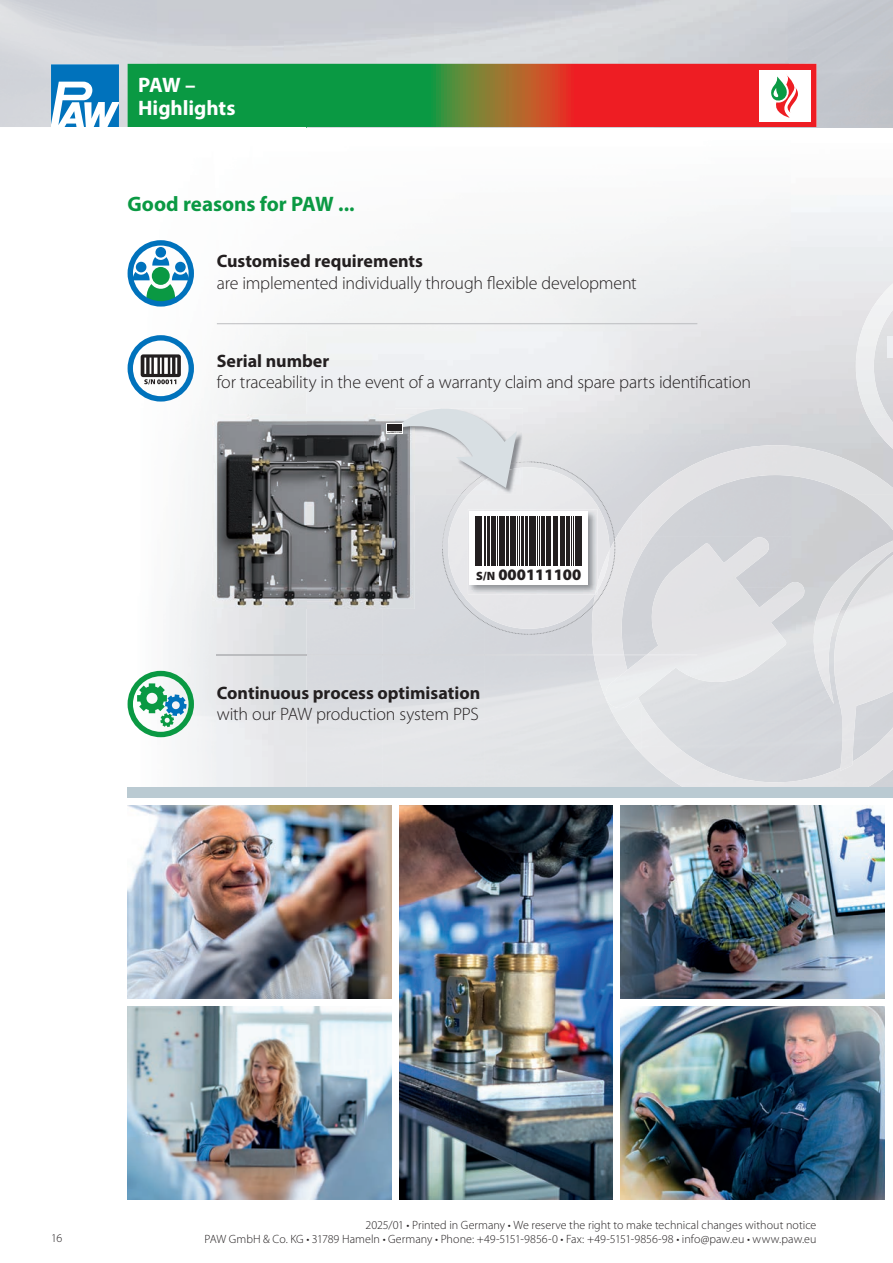
<style>
.page{position:relative;width:893px;height:1263px;background:#fff}
.page>*{position:absolute;margin:0;border:0;box-sizing:border-box;transform-origin:0 0}
.t1{font:700 21px "Myriad Pro";color:#0a9943}
.t2{font:700 21px/22.5px "Myriad Pro";letter-spacing:-.005em;color:#fff}
.t3{font:300 18px "Myriad Pro";letter-spacing:-.01em;color:#231f20}
.t4{font:700 18px "Myriad Pro";color:#231f20}
.t5{font:900 16.05px "Myriad Pro";color:#231f20}
.t6{font:300 12px/13.5px "Myriad Pro";letter-spacing:.005em;color:#231f20;text-align:right}
.t7{font:900 2.25px "Myriad Pro";color:#231f20}
.s1{font-size:1.65px}
.s2{font-size:12px}
</style>
<div class="page">
<div style="left:788px;top:0;width:105px;height:127px;background:#c3c6cd"></div>
<svg style="left:128px;top:64px;width:688px;height:63px;background:#76703f"></svg>
<img style="left:306px;top:127px;width:485px;height:307px">
<img style="left:856px;top:283px;width:37px;height:162px">
<svg style="left:692px;top:797px;width:166px;height:9px"></svg>
<img style="left:641px;top:448px;width:101px;height:89px">
<img style="left:742px;top:445px;width:151px;height:50px">
<img style="left:591px;top:503px;width:51px;height:251px">
<img style="left:849px;top:494px;width:44px;height:36px">
<img style="left:641px;top:708px;width:51px;height:79px">
<img style="left:843px;top:771px;width:50px;height:16px">
<img style="left:692px;top:757px;width:151px;height:30px">
<img style="left:806px;top:541px;width:87px;height:163px">
<img style="left:827px;top:555px;width:66px;height:216px">
<img style="left:604px;top:537px;width:202px;height:171px">
<svg style="left:51px;top:64px;width:68px;height:63px"></svg>
<img style="left:128px;top:240px;width:178px;height:191px">
<img style="left:128px;top:431px;width:89px;height:356px">
<hr style="left:217px;top:323px;width:480px;height:1px;background:#bcbdc0">
<div style="left:155px;top:247px;width:11px;height:11px;background:#0072bc;border-radius:50%"></div>
<svg style="left:152px;top:257px;width:17px;height:9px"></svg>
<div style="left:136px;top:262px;width:10px;height:10px;background:#0072bc;border-radius:50%"></div>
<div style="left:175px;top:262px;width:11px;height:10px;background:#0072bc;border-radius:50%"></div>
<div style="left:152px;top:267px;width:18px;height:18px;background:#0a9943;border-radius:50%"></div>
<svg style="left:133px;top:272px;width:56px;height:26px"></svg>
<svg style="left:147px;top:294px;width:28px;height:9px"></svg>
<div style="left:128px;top:240px;width:66px;height:67px;border:5px solid #0072bc;border-radius:50%"></div>
<div style="left:128px;top:335px;width:66px;height:67px;border:5px solid #0072bc;border-radius:50%"></div>
<svg style="left:141px;top:354px;width:40px;height:23px"></svg>
<svg style="left:144px;top:358px;width:33px;height:26px"></svg>
<svg style="left:137px;top:683px;width:50px;height:44px"></svg>
<div style="left:128px;top:671px;width:66px;height:66px;border:5px solid #0a9943;border-radius:50%"></div>
<img style="left:217px;top:655px;width:480px;height:1px">
<img style="left:594px;top:655px;width:30px;height:1px">
<img style="left:621px;top:1007px;width:263px;height:192px">
<img style="left:621px;top:806px;width:263px;height:192px">
<div style="left:128px;top:787px;width:765px;height:10px;background:#bacad2"></div>
<img style="left:400px;top:806px;width:212px;height:393px">
<img style="left:128px;top:1007px;width:263px;height:192px">
<img style="left:128px;top:806px;width:263px;height:192px">
<img style="left:213px;top:415px;width:174px;height:194px">
<svg style="left:387px;top:398px;width:229px;height:237px;background:#c9cbcd"></svg>
<h1 class="t2" style="left:138px;top:73px;width:99px">PAW –<br>Highlights</h1>
<h1 class="t1" style="left:128px;top:191px;width:229px">Good reasons for PAW ...</h1>
<h2 class="t4" style="left:217px;top:250px;width:208px">Customised requirements</h2>
<h2 class="t3" style="left:217px;top:272px;width:421px">are implemented individually through flexible development</h2>
<h2 class="t4" style="left:217px;top:349px;width:114px">Serial number</h2>
<h2 class="t3" style="left:217px;top:371px;width:536px">for traceability in the event of a warranty claim and spare parts identification</h2>
<p class="t7" style="left:387px;top:431px;width:16px"><span class="s1">S/N</span> 000111100</p>
<h3 class="t5" style="left:476px;top:565px;width:107px"><span class="s2">S/N</span> 000111100</h3>
<h2 class="t4" style="left:217px;top:681px;width:265px">Continuous process optimisation</h2>
<h2 class="t3" style="left:217px;top:703px;width:263px">with our PAW production system PPS</h2>
<p class="t6" style="left:51px;top:1231px;width:13px">16</p>
<p class="t6" style="left:204px;top:1218px;width:613px">2025/01 • Printed in Germany • We reserve the right to make technical changes without notice<br>PAW GmbH &amp; Co. KG • 31789 Hameln • Germany • Phone: +49-5151-9856-0 • Fax: +49-5151-9856-98 • info@paw.eu • www.paw.eu</p>
</div>
